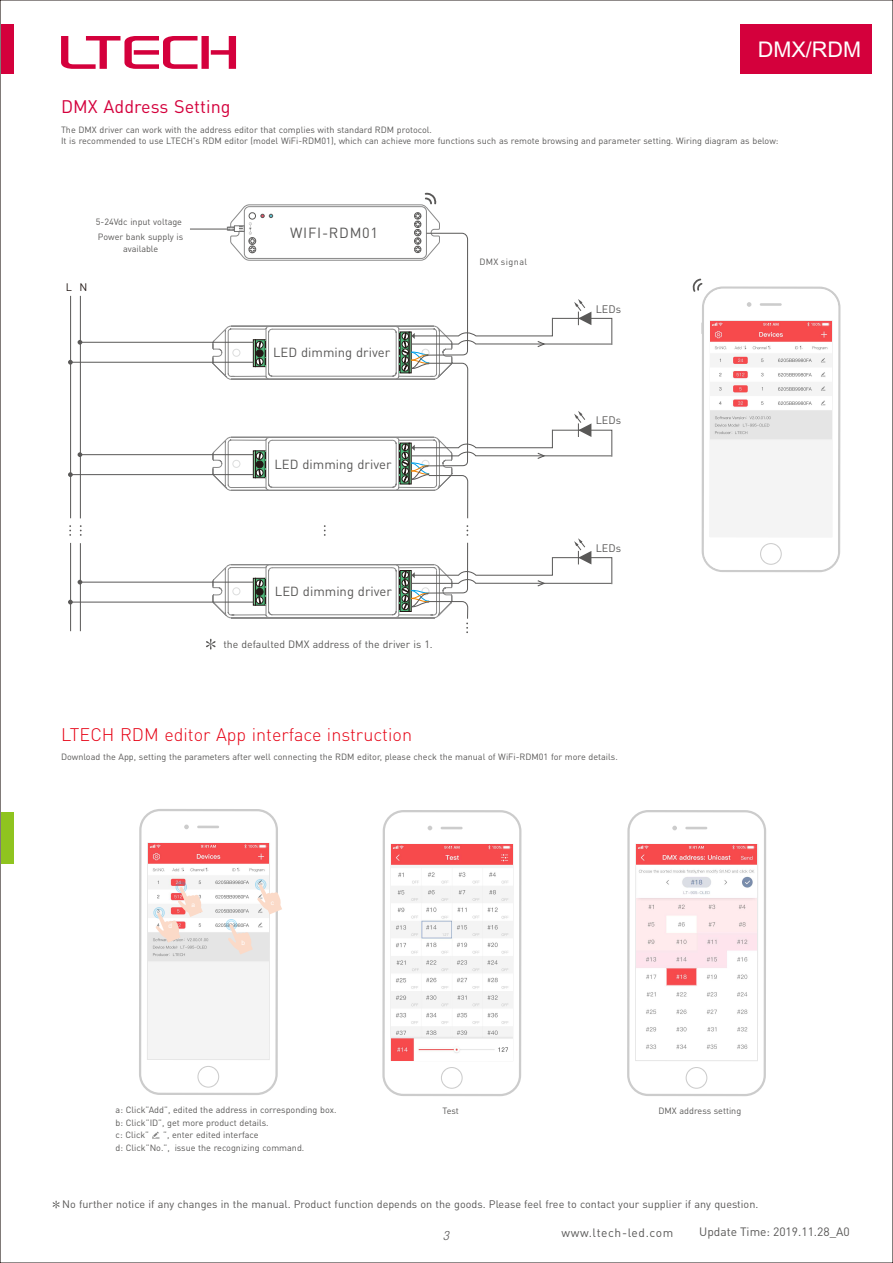
<style>
.page{position:relative;width:893px;height:1263px;background:#fff}
.page>*{position:absolute;margin:0;border:0;box-sizing:border-box;transform-origin:0 0}
.t1{font:21.6px "Arial Unicode MS";color:#fff}
.t2{font:300 18px "DIN Pro";color:#e60013}
.t3{font:18px "DIN Pro";color:#d4003c}
.t4{font:14.55px "DIN Pro";letter-spacing:.05em;color:#595857}
.t5{font:13.05px "DIN Pro";color:#595857}
.t6{font:italic 300 condensed 12.9px "Helvetica Neue LT";color:#595857}
.t7{font:12px "DIN Pro";color:#595857}
.t8{font:12px "DIN Pro";letter-spacing:.05em;color:#595857}
.t9{font:10.8px "DIN Pro";color:#595857}
.t10{font:10.8px "DIN Pro";color:#231916}
.t11{font:10.5px "DIN Pro";color:#595857}
.t12{font:9px/12.8px "DIN Pro";color:#595857}
.t13{font:9px "DIN Pro";letter-spacing:.05em;color:#595857}
.t14{font:6.6px "Arial";color:#fff}
</style>
<div class="page">
<div style="left:1px;top:24px;width:12px;height:49px;background:#d4003c"></div>
<div style="left:1px;top:813px;width:12px;height:51px;background:#8fc41f"></div>
<svg style="left:61px;top:36px;width:175px;height:33px"></svg>
<div style="left:741px;top:24px;width:131px;height:50px;background:#d4003c"></div>
<hr style="left:231px;top:437px;width:203px;height:1px;background:#898989">
<hr style="left:272px;top:487px;width:121px;height:1px;background:#898989">
<hr style="left:231px;top:490px;width:204px;height:1px;background:#898989">
<hr style="left:272px;top:440px;width:120px;height:1px;background:#898989">
<svg style="left:212px;top:437px;width:61px;height:54px"></svg>
<hr style="left:231px;top:564px;width:203px;height:1px;background:#898989">
<hr style="left:272px;top:614px;width:121px;height:1px;background:#898989">
<hr style="left:231px;top:617px;width:204px;height:1px;background:#898989">
<hr style="left:272px;top:567px;width:120px;height:1px;background:#898989">
<svg style="left:212px;top:564px;width:61px;height:54px"></svg>
<hr style="left:71px;top:362px;width:182px;height:1px;background:#595857">
<hr style="left:71px;top:474px;width:182px;height:1px;background:#595857">
<hr style="left:71px;top:602px;width:182px;height:1px;background:#595857">
<hr style="left:70px;top:296px;width:1px;height:222px;background:#595857">
<hr style="left:70px;top:543px;width:1px;height:88px;background:#595857">
<hr style="left:80px;top:296px;width:1px;height:222px;background:#595857">
<hr style="left:80px;top:543px;width:1px;height:88px;background:#595857">
<hr style="left:81px;top:342px;width:172px;height:1px;background:#595857">
<hr style="left:81px;top:454px;width:172px;height:1px;background:#595857">
<hr style="left:81px;top:582px;width:172px;height:1px;background:#595857">
<hr style="left:190px;top:229px;width:37px;height:1px;background:#595857">
<svg style="left:212px;top:193px;width:401px;height:187px"></svg>
<svg style="left:427px;top:192px;width:42px;height:219px"></svg>
<svg style="left:80px;top:525px;width:2px;height:11px"></svg>
<svg style="left:324px;top:525px;width:2px;height:11px"></svg>
<svg style="left:69px;top:525px;width:2px;height:11px"></svg>
<svg style="left:78px;top:340px;width:4px;height:5px"></svg>
<svg style="left:78px;top:452px;width:4px;height:5px"></svg>
<svg style="left:68px;top:360px;width:5px;height:5px"></svg>
<svg style="left:68px;top:472px;width:5px;height:5px"></svg>
<svg style="left:68px;top:600px;width:5px;height:4px"></svg>
<svg style="left:52px;top:1200px;width:8px;height:9px"></svg>
<svg style="left:692px;top:279px;width:148px;height:293px"></svg>
<img style="left:711px;top:321px;width:120px;height:215px">
<svg style="left:206px;top:638px;width:10px;height:12px"></svg>
<svg style="left:152px;top:1131px;width:8px;height:8px"></svg>
<svg style="left:139px;top:809px;width:143px;height:286px"></svg>
<svg style="left:382px;top:411px;width:231px;height:852px"></svg>
<svg style="left:627px;top:810px;width:139px;height:286px"></svg>
<img style="left:391px;top:845px;width:122px;height:216px">
<img style="left:636px;top:845px;width:121px;height:214px">
<h2 class="t3" style="left:61px;top:99px;width:171px">DMX Address Setting</h2>
<h1 class="t1" style="left:758px;top:41px;width:105px">DMX/RDM</h1>
<p class="t12" style="left:61px;top:124px;width:719px;line-height:11.6px">The DMX driver can work with the address editor that complies with standard RDM protocol.<br>It is recommended to use LTECH's RDM editor (model WiFi-RDM01), which can achieve more functions such as remote browsing and parameter setting. Wiring diagram as below:</p>
<p class="t12" style="left:96px;top:215px;width:89px;line-height:15.3px">5-24Vdc input voltage<br>Power bank supply is</p>
<p class="t12" style="left:123px;top:243px;width:37px">available</p>
<p class="t10" style="left:66px;top:283px;width:23px">L N</p>
<h3 class="t4" style="left:290px;top:227px;width:89px">WIFI-RDM01</h3>
<h3 class="t5" style="left:273px;top:347px;width:119px">LED dimming driver</h3>
<h3 class="t5" style="left:274px;top:459px;width:119px">LED dimming driver</h3>
<h3 class="t5" style="left:275px;top:586px;width:119px">LED dimming driver</h3>
<p class="t11" style="left:223px;top:640px;width:211px">the defaulted DMX address of the driver is 1.</p>
<h2 class="t2" style="left:61px;top:727px;width:352px">LTECH RDM editor App interface instruction</h2>
<p class="t13" style="left:479px;top:258px;width:49px">DMX signal</p>
<p class="t9" style="left:596px;top:304px;width:27px">LEDs</p>
<p class="t9" style="left:596px;top:416px;width:27px">LEDs</p>
<p class="t9" style="left:596px;top:544px;width:27px">LEDs</p>
<p class="t12" style="left:61px;top:751px;width:558px">Download the App, setting the parameters after well connecting the RDM editor, please check the manual of WiFi-RDM01 for more details.</p>
<p class="t14" style="left:168px;top:923px;width:5px">d</p>
<p class="t14" style="left:192px;top:902px;width:5px">a</p>
<p class="t14" style="left:242px;top:940px;width:5px">b</p>
<p class="t14" style="left:271px;top:900px;width:5px">c</p>
<p class="t12" style="left:116px;top:1104px;width:222px">a: Click”Add”, edited the address in corresponding box. b: Click”ID”, get more product details.<br>c: Click”</p>
<p class="t12" style="left:116px;top:1130px;width:190px;text-align:center">”, enter edited interface<br>d: Click”No.”, issue the recognizing command.</p>
<p class="t12" style="left:442px;top:1105px;width:18px">Test</p>
<p class="t12" style="left:658px;top:1105px;width:84px">DMX address setting</p>
<p class="t9" style="left:62px;top:1199px;width:698px">No further notice if any changes in the manual. Product function depends on the goods. Please feel free to contact your supplier if any question.</p>
<h3 class="t6" style="left:443px;top:1228px;width:8px">3</h3>
<h3 class="t8" style="left:561px;top:1228px;width:113px">www.ltech-led.com</h3>
<h3 class="t7" style="left:699px;top:1227px;width:152px">Update Time: 2019.11.28_A0</h3>
</div>
